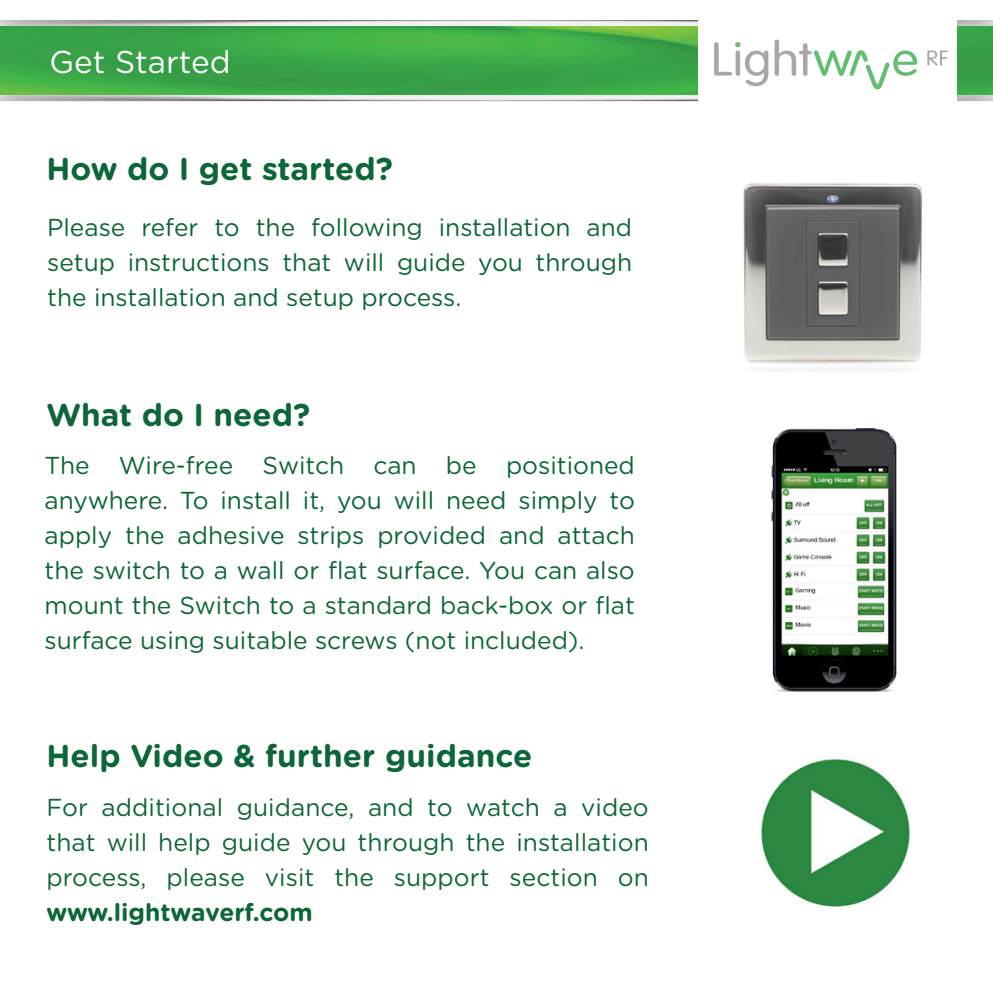
<style>
.page{position:relative;width:993px;height:993px;background:#fff}
.page>*{position:absolute;margin:0;border:0;box-sizing:border-box;transform-origin:0 0}
.t1{font:700 31.5px "Gotham Rounded";color:#0c6638}
.t2{font:31.5px "Gotham Rounded";color:#fff}
.t3{font:24.5px/35px "Gotham Rounded";color:#0c6638;text-align:justify}
.t4{font:700 24.5px "Gotham Rounded";color:#0c6638}
</style>
<div class="page">
<img style="left:743px;top:183px;width:180px;height:188px">
<img style="left:761px;top:758px;width:149px;height:149px">
<img style="left:771px;top:428px;width:126px;height:263px">
<img style="left:0;top:85px;width:992px;height:17px">
<img style="left:0;top:20px;width:992px;height:15px">
<img style="left:1px;top:27px;width:991px;height:67px">
<div style="left:697px;top:10px;width:259px;height:103px;background:#fff"></div>
<svg style="left:714px;top:42px;width:54px;height:44px"></svg>
<svg style="left:774px;top:40px;width:142px;height:49px"></svg>
<svg style="left:927px;top:50px;width:20px;height:16px"></svg>
<p class="t2" style="left:50px;top:40px;width:183px">Get Started</p>
<p class="t1" style="left:46px;top:146px;width:348px">How do I get started?</p>
<p class="t3" style="left:47px;top:208px;width:586px">Please refer to the following installation and setup instructions that will guide you through the installation and setup process.</p>
<p class="t1" style="left:46px;top:391px;width:265px">What do I need?</p>
<p class="t3" style="left:44px;top:446px;width:591px">The Wire-free Switch can be positioned anywhere. To install it, you will need simply to apply the adhesive strips provided and attach the switch to a wall or flat surface. You can also mount the Switch to a standard back-box or flat surface using suitable screws (not included).</p>
<p class="t1" style="left:46px;top:732px;width:487px">Help Video &amp; further guidance</p>
<p class="t3" style="left:46px;top:788px;width:603px">For additional guidance, and to watch a video that will help guide you through the installation process, please visit the support section on</p>
<p class="t4" style="left:46px;top:894px;width:267px">www.lightwaverf.com</p>
</div>
